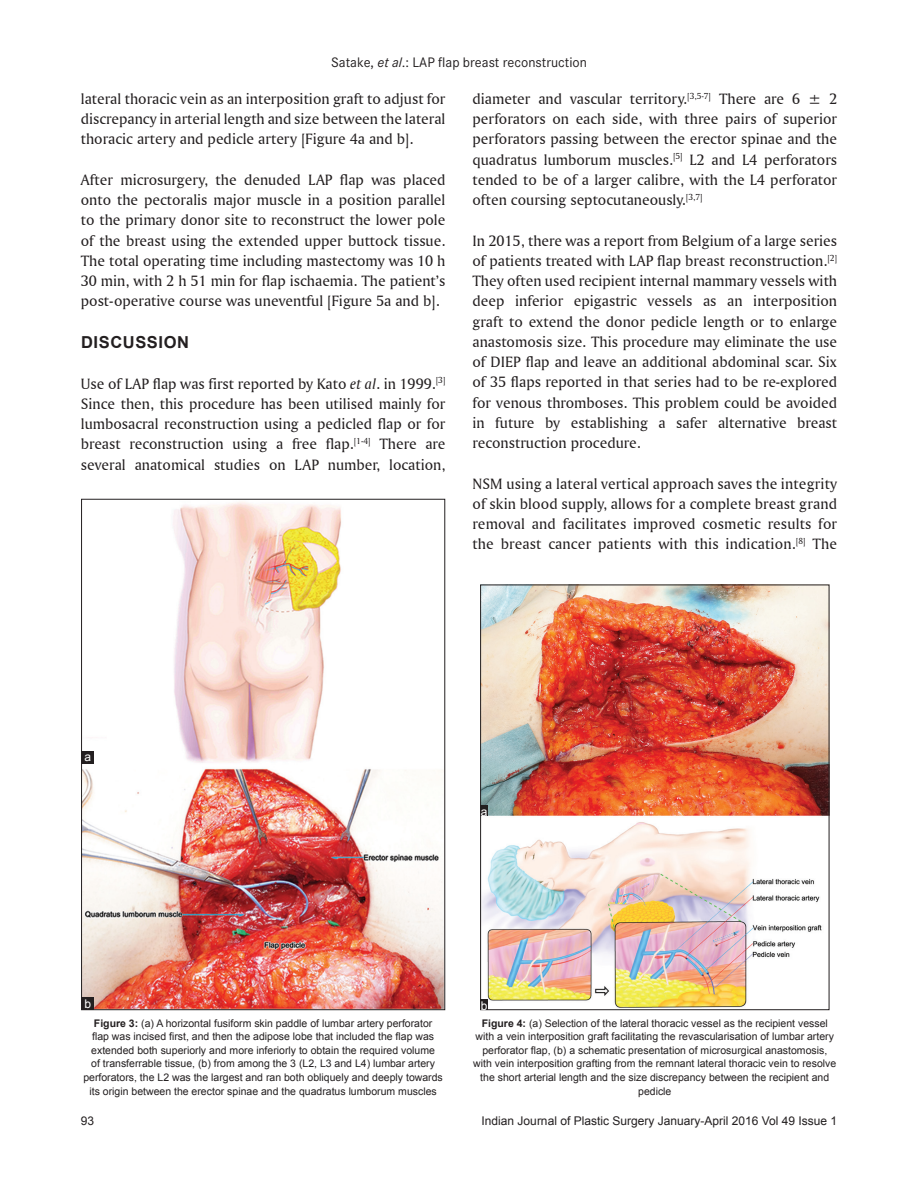
<style>
.page{position:relative;width:918px;height:1188px;background:#fff}
.page>*{position:absolute;margin:0;border:0;box-sizing:border-box;transform-origin:0 0}
.t1{font:700 16.5px "Arial";letter-spacing:.035em;color:#231f20}
.TX{font:15.75px/20.2px "Amerigo BT Roman A";color:#231f20;text-align:justify}
.t2{font:13.5px "Corporate SBQ";color:#231f20}
.RRF{font:12px "Arial";color:#231f20}
.LABEL{font:12px "Arial";color:#fff}
.VRF{font:12px "Arial";color:#231f20}
.FGC{font:10.5px/13.6px "Arial";color:#231f20;text-align:center}
.s1{font-style:italic}
.s2{font-family:"Amerigo BT Italic A"}
.s3{font-weight:700}
</style>
<div class="page">
<img style="left:83px;top:502px;width:360px;height:506px">
<div style="left:81px;top:751px;width:13px;height:13px;background:#231f20"></div>
<div style="left:82px;top:997px;width:12px;height:13px;background:#231f20"></div>
<img style="left:482px;top:587px;width:345px;height:421px">
<div style="left:480px;top:585px;width:349px;height:425px;border:1px solid #231f20"></div>
<div style="left:480px;top:999px;width:8px;height:11px;background:#231f20"></div>
<div style="left:480px;top:805px;width:8px;height:11px;background:#231f20"></div>
<p class="t2" style="left:331px;top:54px;width:257px">Satake, <span class="s1">et al</span>.: LAP flap breast reconstruction</p>
<p class="TX" style="left:81px;top:88px;width:366px">lateral thoracic vein as an interposition graft to adjust for discrepancy in arterial length and size between the lateral thoracic artery and pedicle artery [Figure 4a and b].</p>
<p class="TX" style="left:81px;top:169px;width:366px">After microsurgery, the denuded LAP flap was placed onto the pectoralis major muscle in a position parallel to the primary donor site to reconstruct the lower pole of the breast using the extended upper buttock tissue.<br>The total operating time including mastectomy was 10 h 30 min, with 2 h 51 min for flap ischaemia. The patient’s post‑operative course was uneventful [Figure 5a and b].</p>
<h1 class="t1" style="left:81px;top:331px;width:109px">DISCUSSION</h1>
<p class="TX" style="left:81px;top:373px;width:366px">Use of LAP flap was first reported by Kato <span class="s2">et al</span>. in 1999.<sup>[3] </sup>Since then, this procedure has been utilised mainly for lumbosacral reconstruction using a pedicled flap or for breast reconstruction using a free flap.<sup>[1‑4]</sup> There are several anatomical studies on LAP number, location,</p>
<p class="TX" style="left:472px;top:88px;width:366px">diameter and vascular territory.<sup>[3,5‑7]</sup> There are 6 ± 2 perforators on each side, with three pairs of superior perforators passing between the erector spinae and the quadratus lumborum muscles.<sup>[5]</sup> L2 and L4 perforators tended to be of a larger calibre, with the L4 perforator often coursing septocutaneously.<sup>[3,7]</sup></p>
<p class="TX" style="left:472px;top:230px;width:366px">In 2015, there was a report from Belgium of a large series of patients treated with LAP flap breast reconstruction.<sup>[2] </sup>They often used recipient internal mammary vessels with deep inferior epigastric vessels as an interposition graft to extend the donor pedicle length or to enlarge anastomosis size. This procedure may eliminate the use of DIEP flap and leave an additional abdominal scar. Six of 35 flaps reported in that series had to be re‑explored for venous thromboses. This problem could be avoided in future by establishing a safer alternative breast reconstruction procedure.</p>
<p class="TX" style="left:472px;top:473px;width:366px">NSM using a lateral vertical approach saves the integrity of skin blood supply, allows for a complete breast grand removal and facilitates improved cosmetic results for the breast cancer patients with this indication.<sup>[8]</sup> The</p>
<p class="LABEL" style="left:84px;top:748px;width:8px">a</p>
<p class="LABEL" style="left:481px;top:803px;width:8px">a</p>
<p class="LABEL" style="left:85px;top:995px;width:8px">b</p>
<p class="FGC" style="left:83px;top:1016px;width:361px"><span class="s3">Figure 3:</span> (a) A horizontal fusiform skin paddle of lumbar artery perforator<br>flap was incised first, and then the adipose lobe that included the flap was extended both superiorly and more inferiorly to obtain the required volume<br>of transferrable tissue, (b) from among the 3 (L2, L3 and L4) lumbar artery perforators, the L2 was the largest and ran both obliquely and deeply towards its origin between the erector spinae and the quadratus lumborum muscles</p>
<p class="LABEL" style="left:481px;top:997px;width:8px">b</p>
<p class="FGC" style="left:473px;top:1016px;width:364px"><span class="s3">Figure 4:</span> (a) Selection of the lateral thoracic vessel as the recipient vessel with a vein interposition graft facilitating the revascularisation of lumbar artery perforator flap, (b) a schematic presentation of microsurgical anastomosis, with vein interposition grafting from the remnant lateral thoracic vein to resolve the short arterial length and the size discrepancy between the recipient and pedicle</p>
<p class="VRF" style="left:81px;top:1112px;width:15px">93</p>
<p class="RRF" style="left:482px;top:1112px;width:357px">Indian Journal of Plastic Surgery January-April 2016 Vol 49 Issue 1</p>
</div>
